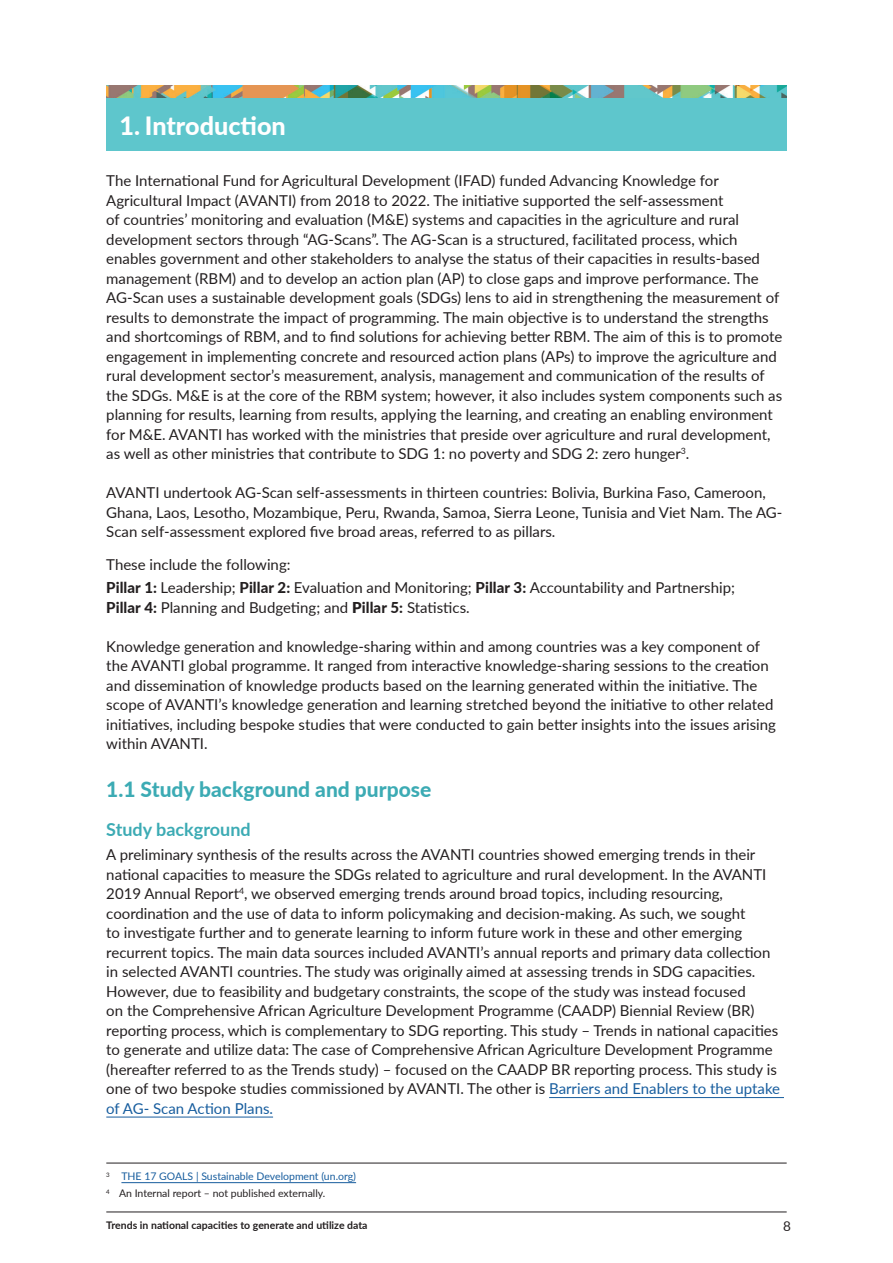
<style>
.page{position:relative;width:893px;height:1263px;background:#fff}
.page>*{position:absolute;margin:0;border:0;box-sizing:border-box;transform-origin:0 0}
.t1{font:800 25.2px "Lato";color:#fff}
.t2{font:800 21px "Lato";color:#3cabb4}
.t3{font:700 18px "Lato";color:#3cabb4}
.t4{font:15px/19.5px "Lato";color:#231f20}
.t5{font:13.5px "Lato";color:#231f20}
.t6{font:10.5px/16.8px "Lato";color:#175d9e}
.t7{font:700 10.5px "Lato";color:#231f20}
.s1{font-weight:800}
.s2{font-weight:900}
.s3{color:#175d9e}
.s4{color:#231f20}
</style>
<div class="page">
<hr style="left:106px;top:1212px;width:681px;height:1px;background:#231f20">
<div style="left:106px;top:98px;width:681px;height:53px;background:#5ec6cc"></div>
<img style="left:106px;top:85px;width:681px;height:13px">
<hr style="left:549px;top:1097px;width:235px;height:1px;background:#175d9e">
<hr style="left:106px;top:1117px;width:167px;height:1px;background:#175d9e">
<hr style="left:121px;top:1182px;width:235px;height:1px;background:#175d9e">
<hr style="left:106px;top:1163px;width:681px;height:1px;background:#231f20">
<h1 class="t1" style="left:119px;top:107px;width:168px">1. Introduction</h1>
<p class="t4" style="left:106px;top:171px;width:678px">The International Fund for Agricultural Development (IFAD) funded Advancing Knowledge for Agricultural Impact (AVANTI) from 2018 to 2022. The initiative supported the self-assessment<br>of countries’ monitoring and evaluation (M&amp;E) systems and capacities in the agriculture and rural development sectors through “AG-Scans”. The AG-Scan is a structured, facilitated process, which enables government and other stakeholders to analyse the status of their capacities in results-based management (RBM) and to develop an action plan (AP) to close gaps and improve performance. The AG-Scan uses a sustainable development goals (SDGs) lens to aid in strengthening the measurement of results to demonstrate the impact of programming. The main objective is to understand the strengths and shortcomings of RBM, and to find solutions for achieving better RBM. The aim of this is to promote engagement in implementing concrete and resourced action plans (APs) to improve the agriculture and rural development sector’s measurement, analysis, management and communication of the results of the SDGs. M&amp;E is at the core of the RBM system; however, it also includes system components such as planning for results, learning from results, applying the learning, and creating an enabling environment for M&amp;E. AVANTI has worked with the ministries that preside over agriculture and rural development, as well as other ministries that contribute to SDG 1: no poverty and SDG 2: zero hunger<sup>3</sup>.</p>
<p class="t4" style="left:106px;top:483px;width:678px">AVANTI undertook AG-Scan self-assessments in thirteen countries: Bolivia, Burkina Faso, Cameroon,<br>Ghana, Laos, Lesotho, Mozambique, Peru, Rwanda, Samoa, Sierra Leone, Tunisia and Viet Nam. The AG-<br>Scan self-assessment explored five broad areas, referred to as pillars.</p>
<p class="t4" style="left:106px;top:552px;width:630px;line-height:23.7px">These include the following:<br><span class="s1">Pillar 1:</span> Leadership; <span class="s1">Pillar 2:</span> Evaluation and Monitoring; <span class="s1">Pillar 3:</span> Accountability and Partnership;</p>
<p class="t4" style="left:106px;top:597px;width:365px"><span class="s1">Pillar 4:</span> Planning and Budgeting; and <span class="s2">P</span><span class="s1">illar 5:</span> Statistics.</p>
<p class="t4" style="left:106px;top:636px;width:671px">Knowledge generation and knowledge-sharing within and among countries was a key component of the AVANTI global programme. It ranged from interactive knowledge-sharing sessions to the creation and dissemination of knowledge products based on the learning generated within the initiative. The scope of AVANTI’s knowledge generation and learning stretched beyond the initiative to other related initiatives, including bespoke studies that were conducted to gain better insights into the issues arising within AVANTI.</p>
<h2 class="t2" style="left:106px;top:774px;width:327px">1.1 Study background and purpose</h2>
<p class="t3" style="left:106px;top:816px;width:146px">Study background</p>
<p class="t4" style="left:106px;top:844px;width:675px">A preliminary synthesis of the results across the AVANTI countries showed emerging trends in their national capacities to measure the SDGs related to agriculture and rural development. In the AVANTI 2019 Annual Report<sup>4</sup>, we observed emerging trends around broad topics, including resourcing, coordination and the use of data to inform policymaking and decision-making. As such, we sought<br>to investigate further and to generate learning to inform future work in these and other emerging recurrent topics. The main data sources included AVANTI’s annual reports and primary data collection in selected AVANTI countries. The study was originally aimed at assessing trends in SDG capacities.<br>However, due to feasibility and budgetary constraints, the scope of the study was instead focused<br>on the Comprehensive African Agriculture Development Programme (CAADP) Biennial Review (BR) reporting process, which is complementary to SDG reporting. This study – Trends in national capacities to generate and utilize data: The case of Comprehensive African Agriculture Development Programme (hereafter referred to as the Trends study) – focused on the CAADP BR reporting process. This study is one of two bespoke studies commissioned by AVANTI. The other is <span class="s3">Barriers and Enablers to the uptake of AG- Scan Action Plans.</span></p>
<p class="t6" style="left:106px;top:1167px;width:251px"><sup>3</sup> THE 17 GOALS | Sustainable Development (un.org)<br><sup>4</sup> <span class="s4">An Internal report – not published externally.</span></p>
<p class="t7" style="left:106px;top:1217px;width:263px">Trends in national capacities to generate and utilize data</p>
<p class="t5" style="left:783px;top:1217px;width:9px">8</p>
</div>
